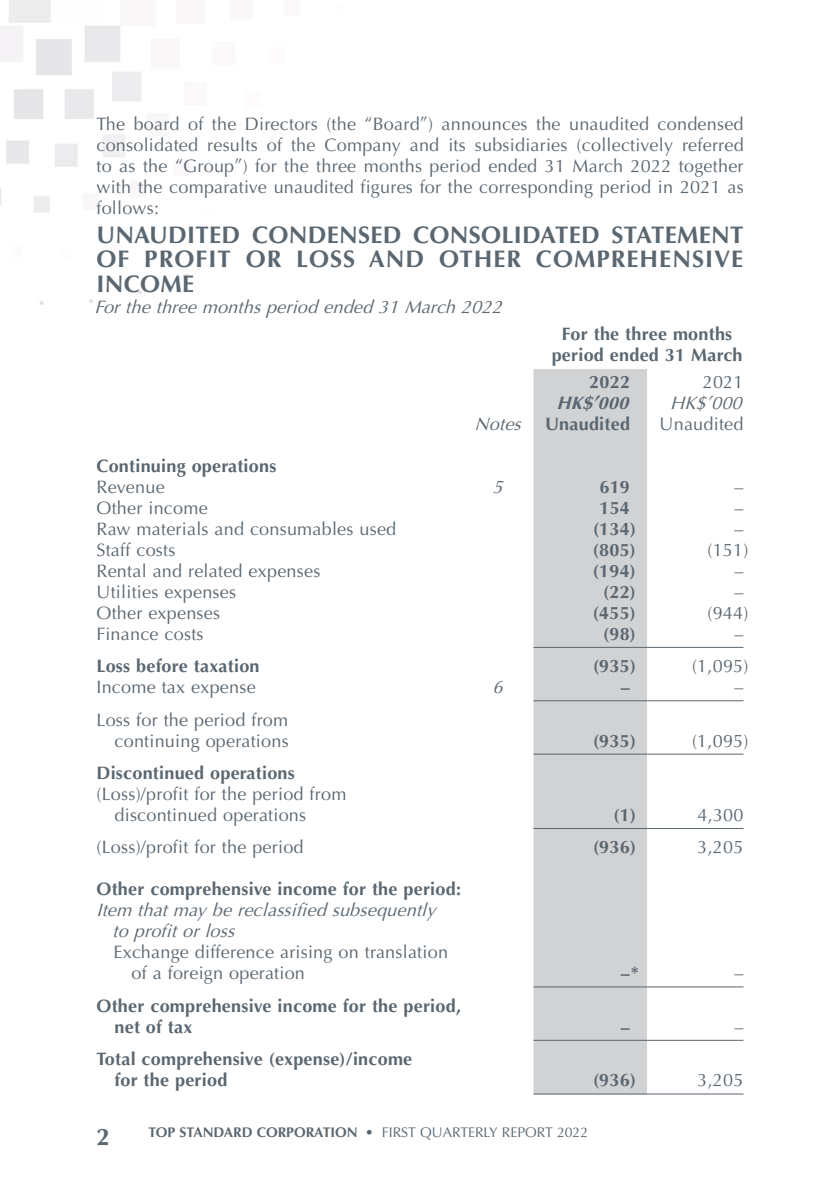
<style>
.page{position:relative;width:840px;height:1191px;background:#fff}
.page>*{position:absolute;margin:0;border:0;box-sizing:border-box;transform-origin:0 0}
.t1{font:700 24px/24.6px "Optima LT Std";letter-spacing:.045em;color:#5a6670;text-align:justify}
.t2{font:18px/21px "Optima LT Std";letter-spacing:.015em;color:#5a6670}
.t3{font:700 18px/21px "Optima LT Std";letter-spacing:.015em;color:#5a6670}
.t4{font:italic 18px/21px "Optima LT Std";color:#5a6670}
.t5{font:italic 700 18px "Optima LT Std";color:#5a6670}
.t6{font:14px "Optima LT Std";color:#5a6670}
.s1{font-weight:400;font-style:italic}
.s2{font-weight:700}
</style>
<div class="page">
<div style="left:533px;top:369px;width:113px;height:724px;background:#d1d2d4"></div>
<hr style="left:533px;top:647px;width:113px;height:1px;background:#5a6670">
<hr style="left:646px;top:647px;width:97px;height:1px;background:#5a6670">
<hr style="left:533px;top:700px;width:113px;height:1px;background:#5a6670">
<hr style="left:646px;top:700px;width:97px;height:1px;background:#5a6670">
<hr style="left:533px;top:753px;width:113px;height:1px;background:#5a6670">
<hr style="left:646px;top:753px;width:97px;height:1px;background:#5a6670">
<hr style="left:533px;top:828px;width:113px;height:1px;background:#5a6670">
<hr style="left:646px;top:828px;width:97px;height:1px;background:#5a6670">
<hr style="left:533px;top:986px;width:113px;height:1px;background:#5a6670">
<hr style="left:646px;top:986px;width:97px;height:1px;background:#5a6670">
<hr style="left:533px;top:1039px;width:113px;height:1px;background:#5a6670">
<hr style="left:646px;top:1039px;width:97px;height:1px;background:#5a6670">
<hr style="left:533px;top:1093px;width:113px;height:1px;background:#5a6670">
<hr style="left:646px;top:1093px;width:97px;height:1px;background:#5a6670">
<p class="t2" style="left:96px;top:113px;width:648px;text-align:justify">The board of the Directors (the “Board”) announces the unaudited condensed consolidated results of the Company and its subsidiaries (collectively referred to as the “Group”) for the three months period ended 31 March 2022 together with the comparative unaudited figures for the corresponding period in 2021 as follows:</p>
<h1 class="t1" style="left:96px;top:223px;width:648px">UNAUDITED CONDENSED CONSOLIDATED STATEMENT OF PROFIT OR LOSS AND OTHER COMPREHENSIVE INCOME</h1>
<p class="t4" style="left:95px;top:297px;width:414px">Forthethreemonthsperiod ended 31 March 2022</p>
<p class="t3" style="left:551px;top:324px;width:192px;text-align:center">For the three months period ended 31 March</p>
<p class="t3" style="left:589px;top:371px;width:42px">2022</p>
<p class="t2" style="left:702px;top:371px;width:42px">2021</p>
<p class="t5" style="left:556px;top:392px;width:79px">HK$’000</p>
<p class="t4" style="left:669px;top:392px;width:79px">HK$’000</p>
<p class="t3" style="left:474px;top:413px;width:157px"><span class="s1">Notes</span> Unaudited</p>
<p class="t2" style="left:659px;top:413px;width:85px">Unaudited</p>
<p class="t3" style="left:96px;top:455px;width:181px">Continuing operations</p>
<p class="t2" style="left:96px;top:476px;width:70px">Revenue</p>
<p class="t4" style="left:492px;top:476px;width:17px">5</p>
<p class="t3" style="left:599px;top:476px;width:32px">619</p>
<p class="t2" style="left:734px;top:476px;width:10px">–</p>
<p class="t2" style="left:96px;top:497px;width:113px">Other income</p>
<p class="t3" style="left:599px;top:497px;width:32px">154</p>
<p class="t2" style="left:734px;top:497px;width:10px">–</p>
<p class="t2" style="left:96px;top:518px;width:301px">Raw materials and consumables used</p>
<p class="t3" style="left:592px;top:518px;width:44px">(134)</p>
<p class="t2" style="left:734px;top:518px;width:10px">–</p>
<p class="t2" style="left:96px;top:539px;width:80px">Staff costs</p>
<p class="t3" style="left:592px;top:539px;width:44px">(805)</p>
<p class="t2" style="left:707px;top:539px;width:42px">(151)</p>
<p class="t2" style="left:96px;top:560px;width:225px">Rental and related expenses</p>
<p class="t3" style="left:592px;top:560px;width:44px">(194)</p>
<p class="t2" style="left:734px;top:560px;width:10px">–</p>
<p class="t2" style="left:96px;top:581px;width:141px">Utilities expenses</p>
<p class="t3" style="left:603px;top:581px;width:34px">(22)</p>
<p class="t2" style="left:734px;top:581px;width:10px">–</p>
<p class="t2" style="left:96px;top:602px;width:125px">Other expenses</p>
<p class="t3" style="left:592px;top:602px;width:44px">(455)</p>
<p class="t2" style="left:707px;top:602px;width:42px">(944)</p>
<p class="t2" style="left:96px;top:623px;width:109px">Finance costs</p>
<p class="t3" style="left:603px;top:623px;width:34px">(98)</p>
<p class="t2" style="left:734px;top:623px;width:10px">–</p>
<p class="t3" style="left:96px;top:656px;width:164px">Loss before taxation</p>
<p class="t3" style="left:592px;top:656px;width:44px">(935)</p>
<p class="t2" style="left:691px;top:656px;width:58px">(1,095)</p>
<p class="t2" style="left:96px;top:677px;width:161px">Income tax expense</p>
<p class="t4" style="left:492px;top:677px;width:17px">6</p>
<p class="t3" style="left:620px;top:677px;width:10px">–</p>
<p class="t2" style="left:734px;top:677px;width:10px">–</p>
<p class="t2" style="left:96px;top:709px;width:194px;text-align:right">Loss for the period from continuing operations</p>
<p class="t3" style="left:592px;top:730px;width:44px">(935)</p>
<p class="t2" style="left:691px;top:730px;width:58px">(1,095)</p>
<p class="t3" style="left:96px;top:762px;width:200px">Discontinued operations</p>
<p class="t2" style="left:114px;top:783px;width:233px;text-indent:-18px">(Loss)/profit for the period from discontinued operations</p>
<p class="t3" style="left:613px;top:804px;width:24px">(1)</p>
<p class="t2" style="left:697px;top:804px;width:47px">4,300</p>
<p class="t2" style="left:96px;top:837px;width:208px">(Loss)/profit for the period</p>
<p class="t3" style="left:592px;top:837px;width:44px">(936)</p>
<p class="t2" style="left:697px;top:837px;width:47px">3,205</p>
<p class="t3" style="left:96px;top:879px;width:366px">Other comprehensive income for the period:</p>
<p class="t4" style="left:113px;top:900px;width:330px;text-indent:-16px">Item thatmaybereclassified subsequently to profitorloss</p>
<p class="t2" style="left:131px;top:942px;width:318px;text-indent:-18px">Exchange difference arising on translation of a foreign operation</p>
<p class="t3" style="left:620px;top:963px;width:20px">– *</p>
<p class="t2" style="left:734px;top:963px;width:10px">–</p>
<p class="t3" style="left:114px;top:995px;width:348px;text-indent:-18px">Other comprehensive income for the period, net of tax</p>
<p class="t3" style="left:114px;top:1048px;width:299px;text-indent:-18px">Total comprehensive (expense)/income for the period</p>
<p class="t3" style="left:620px;top:1016px;width:10px">–</p>
<p class="t2" style="left:734px;top:1016px;width:10px">–</p>
<p class="t3" style="left:592px;top:1069px;width:44px">(936)</p>
<p class="t2" style="left:697px;top:1069px;width:47px">3,205</p>
<h1 class="t1" style="left:96px;top:1124px;width:15px">2</h1>
<p class="t6" style="left:148px;top:1124px;width:441px"><span class="s2">TOP STANDARD CORPORATION •</span> FIRST QUARTERLY REPORT 2022</p>
</div>
